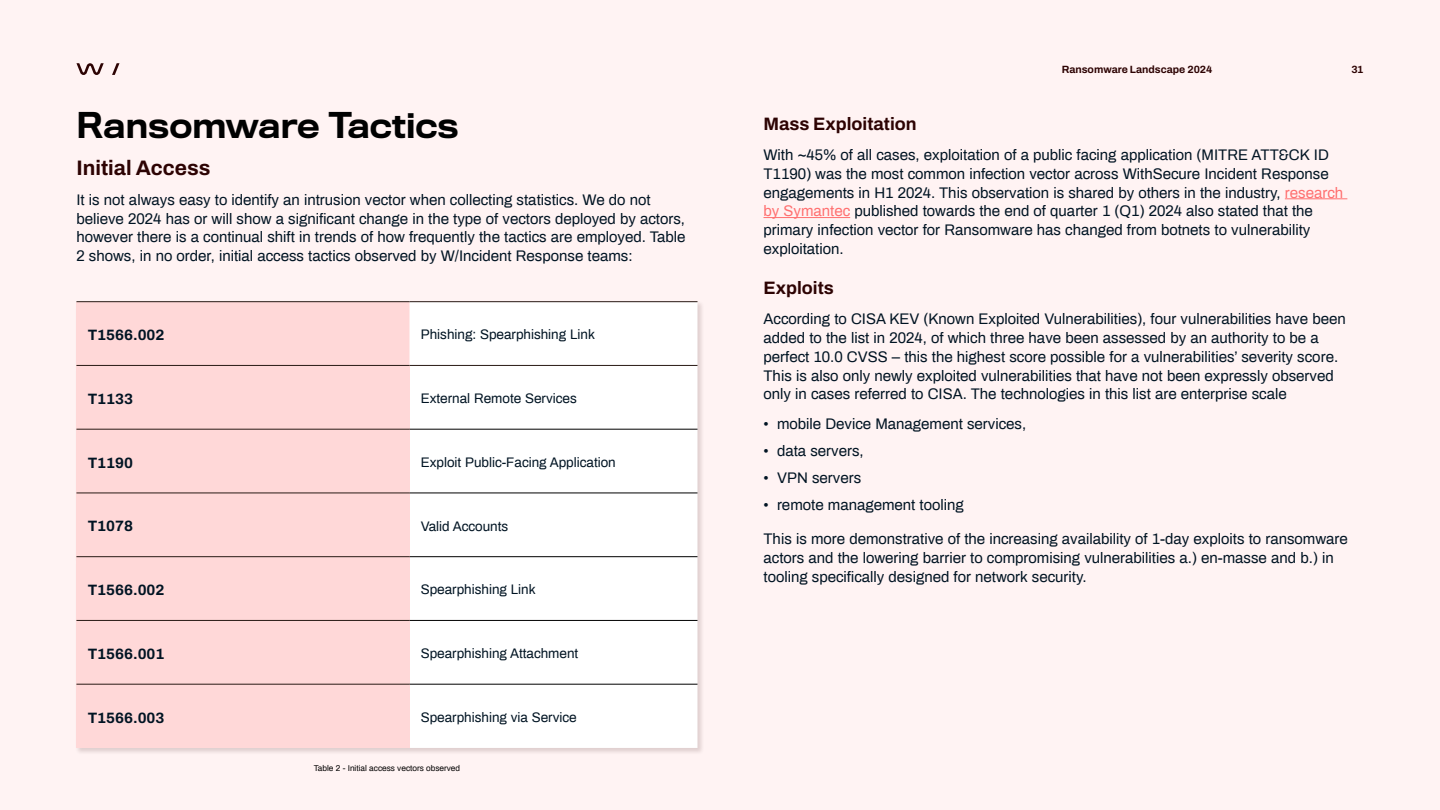
<style>
.page{position:relative;width:1440px;height:810px;background:#fff3f3}
.page>*{position:absolute;margin:0;border:0;box-sizing:border-box;transform-origin:0 0}
.t1{font:500 33px "Titling Gothic FB Normal";color:#000101}
.t2{font:700 21px "Archivo";color:#2d0303}
.t3{font:700 18px "Archivo";color:#2d0303}
.t4{font:15px/18.8px "Archivo";color:#001423}
.t5{font:700 15px "Archivo";color:#001423}
.t6{font:13.5px "Archivo";color:#001423}
.t7{font:700 10.5px "Archivo";color:#2d0303}
.t8{font:8.25px "Archivo";color:#000}
.s1{color:#ff7070}
</style>
<div class="page">
<svg style="left:112px;top:63px;width:7px;height:12px"></svg>
<svg style="left:76px;top:63px;width:28px;height:12px"></svg>
<hr style="left:1285px;top:198px;width:62px;height:1px;background:#ff7070">
<hr style="left:764px;top:217px;width:86px;height:1px;background:#ff7070">
<div style="left:75px;top:300px;width:630px;height:455px;background:#2d0303;opacity:.15"></div>
<div style="left:76px;top:302px;width:334px;height:63px;background:#ffd8d8"></div>
<div style="left:410px;top:303px;width:288px;height:445px;background:#fff"></div>
<div style="left:76px;top:365px;width:334px;height:64px;background:#ffd8d8"></div>
<div style="left:76px;top:429px;width:334px;height:64px;background:#ffd8d8"></div>
<div style="left:76px;top:493px;width:334px;height:64px;background:#ffd8d8"></div>
<div style="left:76px;top:557px;width:334px;height:63px;background:#ffd8d8"></div>
<div style="left:76px;top:620px;width:334px;height:64px;background:#ffd8d8"></div>
<div style="left:76px;top:684px;width:334px;height:64px;background:#ffd8d8"></div>
<hr style="left:76px;top:302px;width:334px;height:1px;background:#281914">
<hr style="left:410px;top:302px;width:288px;height:1px;background:#281914">
<hr style="left:76px;top:365px;width:334px;height:1px;background:#281914">
<hr style="left:410px;top:365px;width:288px;height:1px;background:#281914">
<hr style="left:76px;top:429px;width:334px;height:1px;background:#281914">
<hr style="left:76px;top:493px;width:334px;height:1px;background:#281914">
<hr style="left:76px;top:556px;width:334px;height:1px;background:#281914">
<hr style="left:76px;top:620px;width:334px;height:1px;background:#281914">
<hr style="left:76px;top:684px;width:334px;height:1px;background:#281914">
<hr style="left:410px;top:429px;width:288px;height:1px;background:#000">
<hr style="left:410px;top:493px;width:288px;height:1px;background:#000">
<hr style="left:410px;top:556px;width:288px;height:1px;background:#000">
<hr style="left:410px;top:620px;width:288px;height:1px;background:#000">
<hr style="left:410px;top:684px;width:288px;height:1px;background:#000">
<h1 class="t1" style="left:76px;top:106px;width:384px">Ransomware Tactics</h1>
<h2 class="t2" style="left:76px;top:152px;width:136px">Initial Access</h2>
<p class="t4" style="left:76px;top:190px;width:611px">It is not always easy to identify an intrusion vector when collecting statistics. We do not believe 2024 has or will show a significant change in the type of vectors deployed by actors, however there is a continual shift in trends of how frequently the tactics are employed. Table 2 shows, in no order, initial access tactics observed by W/Incident Response teams:</p>
<p class="t5" style="left:88px;top:324px;width:78px">T1566.002</p>
<p class="t6" style="left:421px;top:326px;width:176px">Phishing: Spearphishing Link</p>
<p class="t5" style="left:88px;top:388px;width:47px">T1133</p>
<p class="t6" style="left:421px;top:389px;width:158px">External Remote Services</p>
<p class="t5" style="left:88px;top:451px;width:47px">T1190</p>
<p class="t6" style="left:421px;top:453px;width:197px">Exploit Public-Facing Application</p>
<p class="t5" style="left:88px;top:515px;width:47px">T1078</p>
<p class="t6" style="left:421px;top:517px;width:89px">Valid Accounts</p>
<p class="t5" style="left:88px;top:579px;width:78px">T1566.002</p>
<p class="t6" style="left:421px;top:581px;width:116px">Spearphishing Link</p>
<p class="t5" style="left:88px;top:643px;width:78px">T1566.001</p>
<p class="t6" style="left:421px;top:644px;width:159px">Spearphishing Attachment</p>
<p class="t5" style="left:88px;top:706px;width:78px">T1566.003</p>
<p class="t6" style="left:421px;top:708px;width:158px">Spearphishing via Service</p>
<p class="t8" style="left:314px;top:762px;width:148px">Table 2 - Initial access vectors observed</p>
<p class="t7" style="left:1062px;top:61px;width:152px">Ransomware Landscape 2024</p>
<p class="t7" style="left:1352px;top:61px;width:14px">31</p>
<p class="t3" style="left:764px;top:111px;width:155px">Mass Exploitation</p>
<p class="t4" style="left:764px;top:145px;width:581px">With ~45% of all cases, exploitation of a public facing application (MITRE ATT&amp;CK ID T1190) was the most common infection vector across WithSecure Incident Response engagements in H1 2024. This observation is shared by others in the industry, <span class="s1">research by Symantec</span> published towards the end of quarter 1 (Q1) 2024 also stated that the primary infection vector for Ransomware has changed from botnets to vulnerability exploitation.</p>
<p class="t3" style="left:764px;top:275px;width:72px">Exploits</p>
<p class="t4" style="left:764px;top:309px;width:584px">According to CISA KEV (Known Exploited Vulnerabilities), four vulnerabilities have been added to the list in 2024, of which three have been assessed by an authority to be a perfect 10.0 CVSS – this the highest score possible for a vulnerabilities’ severity score.<br>This is also only newly exploited vulnerabilities that have not been expressly observed only in cases referred to CISA. The technologies in this list are enterprise scale</p>
<p class="t4" style="left:764px;top:414px;width:264px">• mobile Device Management services,</p>
<p class="t4" style="left:764px;top:441px;width:102px">• data servers,</p>
<p class="t4" style="left:764px;top:468px;width:99px">• VPN servers</p>
<p class="t4" style="left:764px;top:495px;width:202px">• remote management tooling</p>
<p class="t4" style="left:764px;top:529px;width:586px">This is more demonstrative of the increasing availability of 1-day exploits to ransomware actors and the lowering barrier to compromising vulnerabilities a.) en-masse and b.) in tooling specifically designed for network security.</p>
</div>
